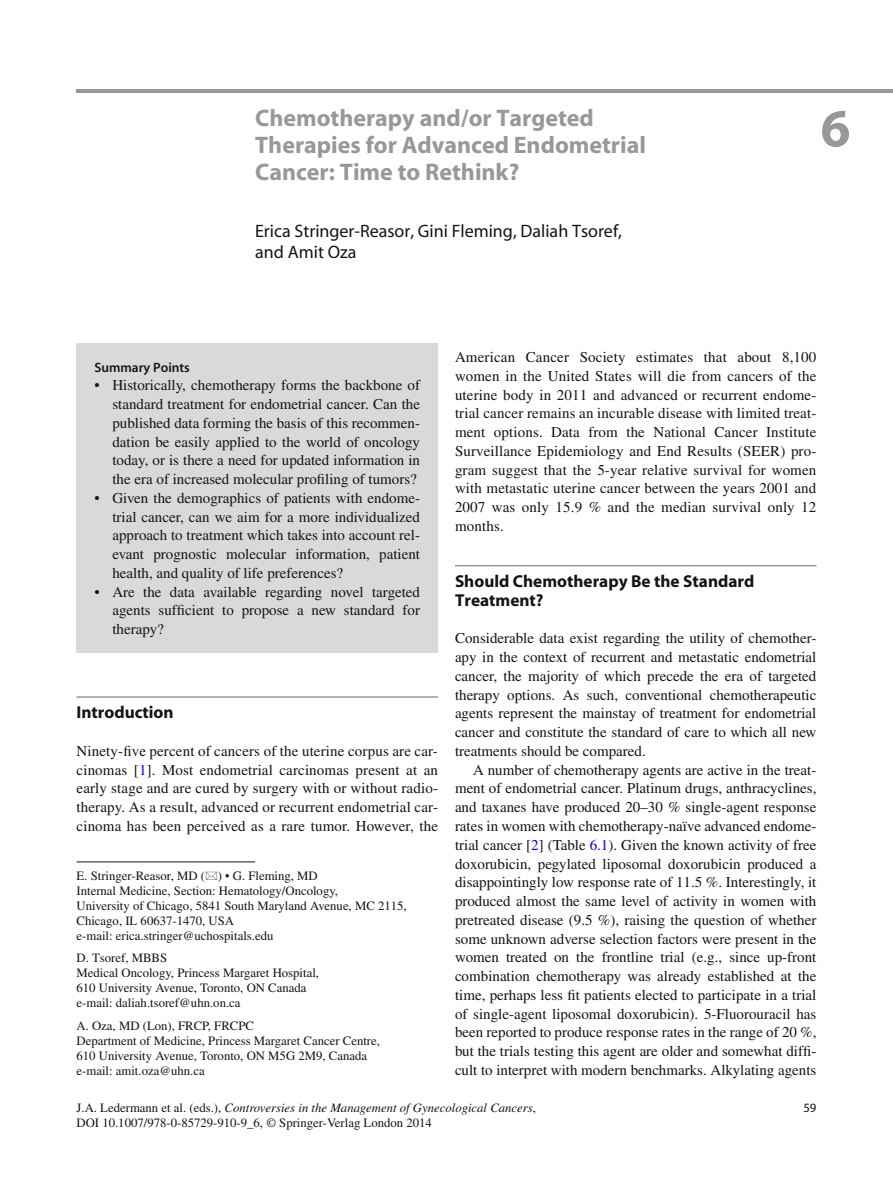
<style>
.page{position:relative;width:893px;height:1187px;background:#fff}
.page>*{position:absolute;margin:0;border:0;box-sizing:border-box;transform-origin:0 0}
.t1{font:700 54px "Myriad";color:#989898}
.t2{font:700 24px/27px "Myriad";color:#989898}
.t3{font:18px/21px "Myriad";color:#131413}
.t4{font:700 17.25px/18.8px "Myriad";color:#131413}
.t5{font:15px/18.8px "Times";color:#131413;text-align:justify}
.t6{font:600 13.5px "Myriad";color:#131413}
.t7{font:12.75px/15px "Times";color:#131413}
.t8{font:italic 12.75px "Times";color:#131413}
.t9{font:12.75px "Myriad";color:#131413}
.s1{color:#00f}
.s2{font-style:normal}
</style>
<div class="page">
<hr style="left:77px;top:89px;width:816px;height:3px;background:#989898">
<hr style="left:77px;top:696px;width:361px;height:1px;background:#989898">
<hr style="left:455px;top:565px;width:361px;height:1px;background:#989898">
<hr style="left:77px;top:861px;width:178px;height:1px;background:#131413">
<div style="left:77px;top:343px;width:361px;height:309px;background:#d9d9d9"></div>
<h2 class="t2" style="left:255px;top:106px;width:392px">Chemotherapy and/or Targeted<br>Therapies for Advanced Endometrial<br>Cancer: Time to Rethink?</h2>
<p class="t3" style="left:255px;top:221px;width:368px">Erica Stringer-Reasor , Gini Fleming , Daliah Tsoref , and Amit Oza</p>
<h1 class="t1" style="left:820px;top:108px;width:31px">6</h1>
<p class="t6" style="left:94px;top:362px;width:97px">Summary Points</p>
<p class="t5" style="left:112px;top:377px;width:309px;text-indent:-18px">• Historically, chemotherapy forms the backbone of standard treatment for endometrial cancer. Can the published data forming the basis of this recommen&shy;dation be easily applied to the world of oncology today, or is there a need for updated information in the era of increased molecular profiling of tumors?</p>
<p class="t5" style="left:112px;top:490px;width:309px;text-indent:-18px">• Given the demographics of patients with endome&shy;trial cancer, can we aim for a more individualized approach to treatment which takes into account rel&shy;evant prognostic molecular information, patient health, and quality of life preferences?</p>
<p class="t5" style="left:112px;top:583px;width:309px;text-indent:-18px">• Are the data available regarding novel targeted agents sufficient to propose a new standard for therapy?</p>
<p class="t4" style="left:77px;top:704px;width:99px">Introduction</p>
<p class="t5" style="left:77px;top:743px;width:363px">Ninety-five percent of cancers of the uterine corpus are car&shy;cinomas [ <span class="s1">1</span> ]. Most endometrial carcinomas present at an early stage and are cured by surgery with or without radio&shy;therapy. As a result, advanced or recurrent endometrial car&shy;cinoma has been perceived as a rare tumor. However, the</p>
<p class="t7" style="left:77px;top:869px;width:332px">E. Stringer-Reasor , MD ( ) • G. Fleming , MD<br>Internal Medicine, Section: Hematology/Oncology ,<br>University of Chicago , 5841 South Maryland Avenue, MC 2115 , Chicago , IL 60637-1470 , USA<br>e-mail: erica.stringer@uchospitals.edu</p>
<p class="t7" style="left:77px;top:951px;width:244px">D. Tsoref , MBBS<br>Medical Oncology , Princess Margaret Hospital , 610 University Avenue , Toronto , ON Canada e-mail: daliah.tsoref@uhn.on.ca</p>
<p class="t7" style="left:77px;top:1019px;width:305px">A. Oza , MD (Lon), FRCP, FRCPC<br>Department of Medicine , Princess Margaret Cancer Centre , 610 University Avenue , Toronto , ON M5G 2M9 , Canada e-mail: amit.oza@uhn.ca</p>
<p class="t5" style="left:455px;top:349px;width:363px">American Cancer Society estimates that about 8,100 women in the United States will die from cancers of the uterine body in 2011 and advanced or recurrent endome&shy;trial cancer remains an incurable disease with limited treat&shy;ment options. Data from the National Cancer Institute Surveillance Epidemiology and End Results (SEER) pro&shy;gram suggest that the 5-year relative survival for women with metastatic uterine cancer between the years 2001 and 2007 was only 15.9 % and the median survival only 12 months.</p>
<p class="t4" style="left:455px;top:573px;width:301px">Should Chemotherapy Be the Standard<br>Treatment?</p>
<p class="t5" style="left:455px;top:630px;width:363px">Considerable data exist regarding the utility of chemother&shy;apy in the context of recurrent and metastatic endometrial cancer, the majority of which precede the era of targeted therapy options. As such, conventional chemotherapeutic agents represent the mainstay of treatment for endometrial cancer and constitute the standard of care to which all new treatments should be compared.</p>
<p class="t5" style="left:455px;top:761px;width:363px;text-indent:18px">A number of chemotherapy agents are active in the treat&shy;ment of endometrial cancer. Platinum drugs, anthracyclines, and taxanes have produced 20–30 % single-agent response rates in women with chemotherapy-naïve advanced endome&shy;trial cancer [ <span class="s1">2</span> ] (Table <span class="s1">6.1</span> ). Given the known activity of free doxorubicin, pegylated liposomal doxorubicin produced a disappointingly low response rate of 11.5 %. Interestingly, it produced almost the same level of activity in women with pretreated disease (9.5 %), raising the question of whether some unknown adverse selection factors were present in the women treated on the frontline trial (e.g., since up-front combination chemotherapy was already established at the time, perhaps less fit patients elected to participate in a trial of single-agent liposomal doxorubicin). 5-Fluorouracil has been reported to produce response rates in the range of 20 %, but the trials testing this agent are older and somewhat diffi&shy;cult to interpret with modern benchmarks. Alkylating agents</p>
<p class="t8" style="left:77px;top:1103px;width:461px"><span class="s2">J.A. Ledermann et al. (eds.),</span> Controversies in the Management of Gynecological Cancers<span class="s2">,</span></p>
<p class="t9" style="left:803px;top:1102px;width:15px">59</p>
<p class="t7" style="left:77px;top:1116px;width:357px">DOI 10.1007/978-0-85729-910-9_6, © Springer-Verlag London 2014</p>
</div>
